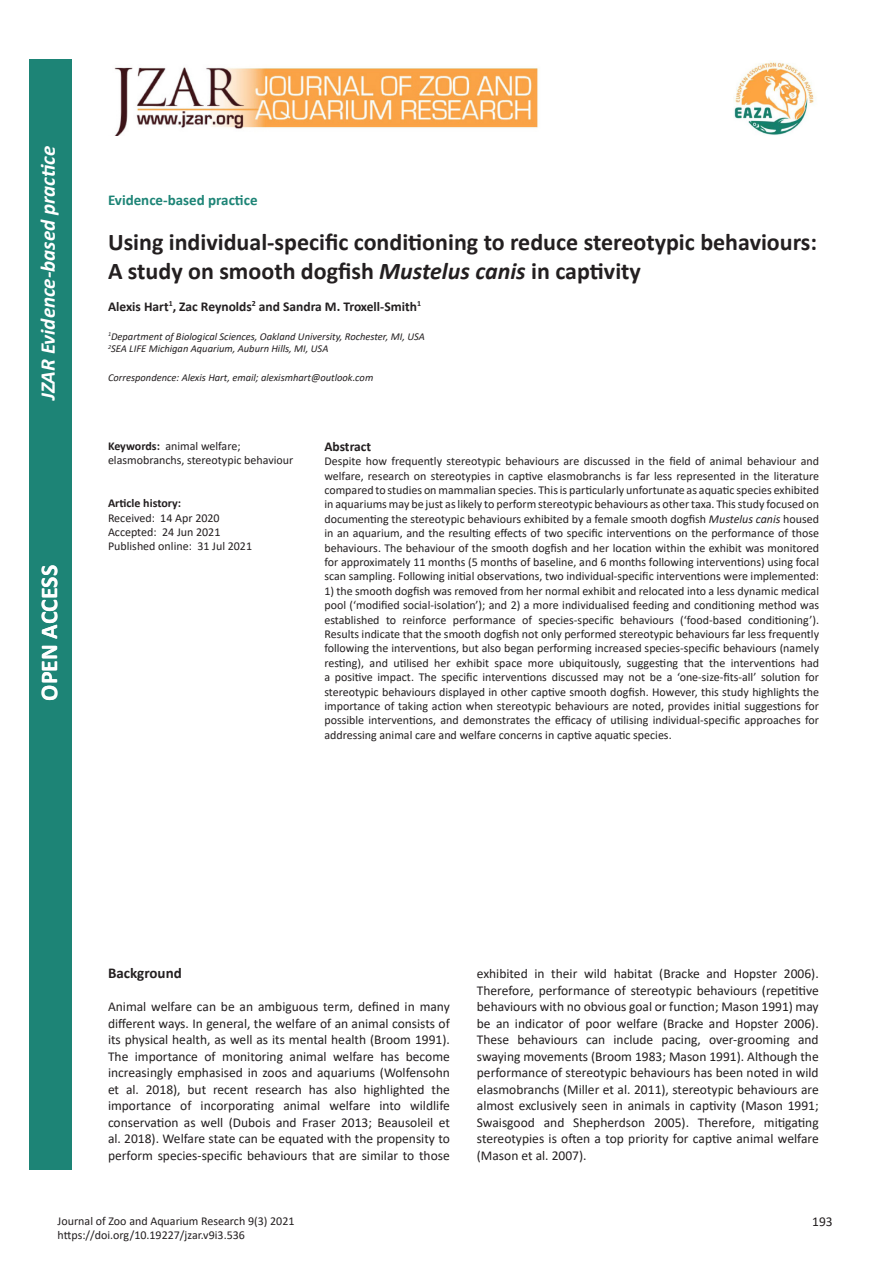
<style>
.page{position:relative;width:893px;height:1263px;background:#fff}
.page>*{position:absolute;margin:0;border:0;box-sizing:border-box;transform-origin:0 0}
.t1{font:700 24px/28.8px "Calibri";color:#231f20}
.Default{font:700 24px "Calibri";color:#fff}
.t2{font:italic 700 21px "Calibri";color:#fff}
.t3{font:700 15px "Calibri";color:#1d8476}
.Main_heading{font:700 15px "Calibri";color:#231f20}
.Body_para_1{font:13.5px/16.5px "Calibri";color:#231f20;text-align:justify}
.Author_names{font:700 13.5px "Calibri";color:#231f20}
.Default-2{font:700 13.5px "Calibri";color:#231f20}
.Abstract{font:12px/14.4px "Calibri";color:#231f20;text-align:justify}
.Key_hist_refs_text{font:12px/14.4px "Calibri";color:#231f20}
.Default-3{font:700 12px "Calibri";color:#231f20}
.Author_affiliation{font:italic 10.5px "Calibri";color:#231f20}
.s1{font-style:italic}
.s2{font-weight:700}
</style>
<div class="page">
<div style="left:29px;top:60px;width:42px;height:1110px;background:#1d8476"></div>
<img style="left:734px;top:61px;width:80px;height:74px">
<img style="left:114px;top:67px;width:424px;height:68px">
<h2 class="t2" style="left:33px;top:400px;width:256px;rotate:-90deg">JZAR Evidence-based practice</h2>
<p class="Default" style="left:32px;top:701px;width:137px;rotate:-90deg">OPEN ACCESS</p>
<p class="t3" style="left:108px;top:189px;width:151px">Evidence-based practice</p>
<p class="t1" style="left:108px;top:227px;width:711px">Using individual-specific conditioning to reduce stereotypic behaviours:<br>A study on smooth dogfish <span class="s1">Mustelus canis</span> in captivity</p>
<p class="Author_names" style="left:108px;top:297px;width:314px">Alexis Hart<sup>1</sup>, Zac Reynolds<sup>2</sup> and Sandra M. Troxell-Smith<sup>1</sup></p>
<p class="Author_affiliation" style="left:108px;top:329px;width:318px"><sup>1</sup>Department of Biological Sciences, Oakland University, Rochester, MI, USA</p>
<p class="Author_affiliation" style="left:108px;top:342px;width:222px"><sup>2</sup>SEA LIFE Michigan Aquarium, Auburn Hills, MI, USA</p>
<p class="Author_affiliation" style="left:108px;top:370px;width:267px">Correspondence: Alexis Hart, email; alexismhart@outlook.com</p>
<p class="Key_hist_refs_text" style="left:108px;top:438px;width:187px"><span class="s2">Keywords:</span> animal welfare; elasmobranchs, stereotypic behaviour</p>
<p class="Default-3" style="left:108px;top:495px;width:75px">Article history:</p>
<p class="Key_hist_refs_text" style="left:108px;top:510px;width:113px">Received: 14 Apr 2020</p>
<p class="Key_hist_refs_text" style="left:108px;top:524px;width:114px">Accepted: 24 Jun 2021</p>
<p class="Key_hist_refs_text" style="left:108px;top:539px;width:146px">Published online: 31 Jul 2021</p>
<p class="Default-2" style="left:324px;top:437px;width:48px">Abstract</p>
<p class="Abstract" style="left:324px;top:454px;width:496px">Despite how frequently stereotypic behaviours are discussed in the field of animal behaviour and welfare, research on stereotypies in captive elasmobranchs is far less represented in the literature compared to studies on mammalian species. This is particularly unfortunate as aquatic species exhibited in aquariums may be just as likely to perform stereotypic behaviours as other taxa. This study focused on documenting the stereotypic behaviours exhibited by a female smooth dogfish <span class="s1">Mustelus canis</span> housed in an aquarium, and the resulting effects of two specific interventions on the performance of those behaviours. The behaviour of the smooth dogfish and her location within the exhibit was monitored for approximately 11 months (5 months of baseline, and 6 months following interventions) using focal scan sampling. Following initial observations, two individual-specific interventions were implemented:</p>
<p class="Abstract" style="left:324px;top:583px;width:496px">1) the smooth dogfish was removed from her normal exhibit and relocated into a less dynamic medical pool (‘modified social-isolation’); and 2) a more individualised feeding and conditioning method was established to reinforce performance of species-specific behaviours (‘food-based conditioning’).<br>Results indicate that the smooth dogfish not only performed stereotypic behaviours far less frequently following the interventions, but also began performing increased species-specific behaviours (namely resting), and utilised her exhibit space more ubiquitously, suggesting that the interventions had a positive impact. The specific interventions discussed may not be a ‘one-size-fits-all’ solution for stereotypic behaviours displayed in other captive smooth dogfish. However, this study highlights the importance of taking action when stereotypic behaviours are noted, provides initial suggestions for possible interventions, and demonstrates the efficacy of utilising individual-specific approaches for addressing animal care and welfare concerns in captive aquatic species.</p>
<p class="Main_heading" style="left:108px;top:962px;width:75px">Background</p>
<p class="Body_para_1" style="left:108px;top:998px;width:343px">Animal welfare can be an ambiguous term, defined in many different ways. In general, the welfare of an animal consists of its physical health, as well as its mental health (Broom 1991).<br>The importance of monitoring animal welfare has become increasingly emphasised in zoos and aquariums (Wolfensohn et al. 2018), but recent research has also highlighted the importance of incorporating animal welfare into wildlife conservation as well (Dubois and Fraser 2013; Beausoleil et al. 2018). Welfare state can be equated with the propensity to perform species-specific behaviours that are similar to those</p>
<p class="Body_para_1" style="left:477px;top:965px;width:343px">exhibited in their wild habitat (Bracke and Hopster 2006).<br>Therefore, performance of stereotypic behaviours (repetitive behaviours with no obvious goal or function; Mason 1991) may be an indicator of poor welfare (Bracke and Hopster 2006).<br>These behaviours can include pacing, over-grooming and swaying movements (Broom 1983; Mason 1991). Although the performance of stereotypic behaviours has been noted in wild elasmobranchs (Miller et al. 2011), stereotypic behaviours are almost exclusively seen in animals in captivity (Mason 1991; Swaisgood and Shepherdson 2005). Therefore, mitigating stereotypies is often a top priority for captive animal welfare (Mason et al. 2007).</p>
<p class="Abstract" style="left:58px;top:1213px;width:238px">Journal of Zoo and Aquarium Research 9(3) 2021 https://doi.org/10.19227/jzar.v9i3.536</p>
<p class="Body_para_1" style="left:812px;top:1212px;width:22px">193</p>
</div>
